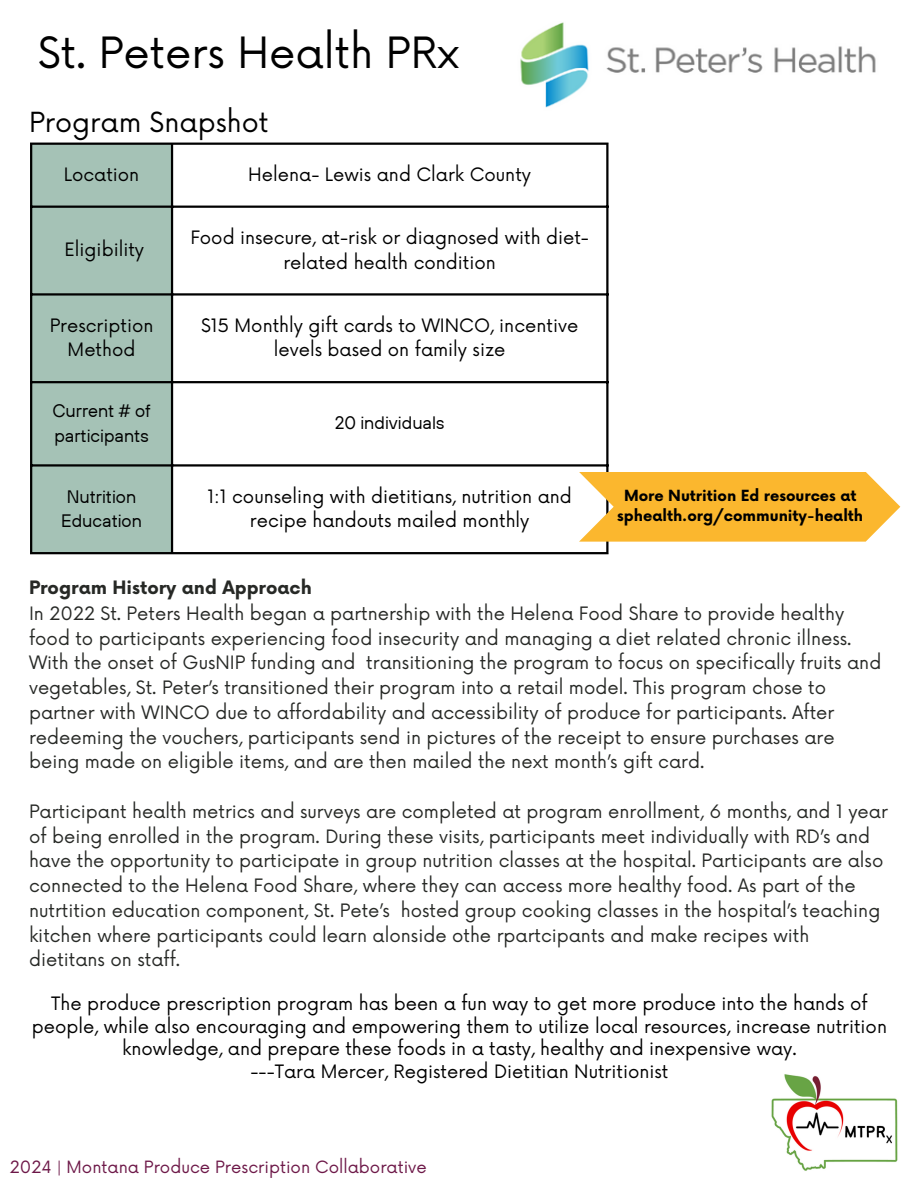
<style>
.page{position:relative;width:918px;height:1188px;background:#fff}
.page>*{position:absolute;margin:0;border:0;box-sizing:border-box;transform-origin:0 0}
.t1{font:42px "Now";color:#000}
.t2{font:27px "Now";color:#000}
.t3{font:18px/24.9px "Now";color:#272926}
.t4{font:18px/24.8px "Now";color:#000;text-align:center}
.t5{font:18px/24.8px "TT Hoves";color:#000}
.t6{font:16.5px "Now";color:#6d1848}
.t7{font:700 15px/20.2px "Now";color:#000;text-align:center}
.s1{font-weight:700}
</style>
<div class="page">
<div style="left:32px;top:145px;width:139px;height:407px;background:#a5c2b6"></div>
<hr style="left:30px;top:145px;width:2px;height:407px;background:#000">
<hr style="left:171px;top:145px;width:2px;height:407px;background:#000">
<hr style="left:606px;top:145px;width:3px;height:407px;background:#000">
<hr style="left:30px;top:143px;width:579px;height:2px;background:#000">
<hr style="left:30px;top:206px;width:579px;height:2px;background:#000">
<hr style="left:30px;top:293px;width:579px;height:3px;background:#000">
<hr style="left:30px;top:381px;width:579px;height:2px;background:#000">
<hr style="left:30px;top:464px;width:579px;height:3px;background:#000">
<hr style="left:30px;top:552px;width:579px;height:2px;background:#000">
<img style="left:520px;top:22px;width:356px;height:86px">
<img style="left:771px;top:1074px;width:127px;height:97px">
<svg style="left:579px;top:472px;width:321px;height:70px;background:#fbbe44"></svg>
<p class="t1" style="left:38px;top:29px;width:423px">St. Peters Health PRx</p>
<h3 class="t2" style="left:29px;top:107px;width:241px">Program Snapshot</h3>
<h1 class="t4" style="left:64px;top:163px;width:77px">Location</h1>
<h2 class="t4" style="left:248px;top:163px;width:284px">Helena- Lewis and Clark County</h2>
<p class="t4" style="left:64px;top:238px;width:81px">Eligibility</p>
<p class="t4" style="left:190px;top:226px;width:400px">Food insecure, at-risk or diagnosed with diet&shy;related health condition</p>
<p class="t4" style="left:50px;top:314px;width:105px">Prescription<br>Method</p>
<p class="t4" style="left:201px;top:314px;width:379px">$15 Monthly gift cards to WINCO, incentive levels based on family size</p>
<p class="t5" style="left:52px;top:398px;width:100px">Current # of participants</p>
<p class="t5" style="left:335px;top:410px;width:111px">20 individuals</p>
<p class="t5" style="left:61px;top:484px;width:82px;text-align:center">Nutrition<br>Education</p>
<p class="t4" style="left:207px;top:485px;width:366px">1:1 counseling with dietitians, nutrition and recipe handouts mailed monthly</p>
<h3 class="t7" style="left:617px;top:487px;width:247px">More Nutrition Ed resources at sphealth.org/community-health</h3>
<p class="t3" style="left:29px;top:576px;width:854px"><span class="s1">Program History and Approach<br></span>In 2022 St. Peters Health began a partnership with the Helena Food Share to provide healthy food to participants experiencing food insecurity and managing a diet related chronic illness.<br>With the onset of GusNIP funding and transitioning the program to focus on specifically fruits and vegetables, St. Peter’s transitioned their program into a retail model. This program chose to partner with WINCO due to affordability and accessibility of produce for participants. After redeeming the vouchers, participants send in pictures of the receipt to ensure purchases are being made on eligible items, and are then mailed the next month’s gift card.</p>
<p class="t3" style="left:29px;top:800px;width:860px">Participant health metrics and surveys are completed at program enrollment, 6 months, and 1 year of being enrolled in the program. During these visits, participants meet individually with RD’s and have the opportunity to participate in group nutrition classes at the hospital. Participants are also connected to the Helena Food Share, where they can access more healthy food. As part of the nutrtition education component, St. Pete’s hosted group cooking classes in the hospital’s teaching kitchen where participants could learn alonside othe rpartcipants and make recipes with dietitans on staff.</p>
<p class="t4" style="left:32px;top:993px;width:857px;line-height:22.5px">The produce prescription program has been a fun way to get more produce into the hands of people, while also encouraging and empowering them to utilize local resources, increase nutrition knowledge, and prepare these foods in a tasty, healthy and inexpensive way.<br>---Tara Mercer, Registered Dietitian Nutritionist</p>
<h3 class="t6" style="left:10px;top:1158px;width:419px">2024 | Montana Produce Prescription Collaborative</h3>
</div>
